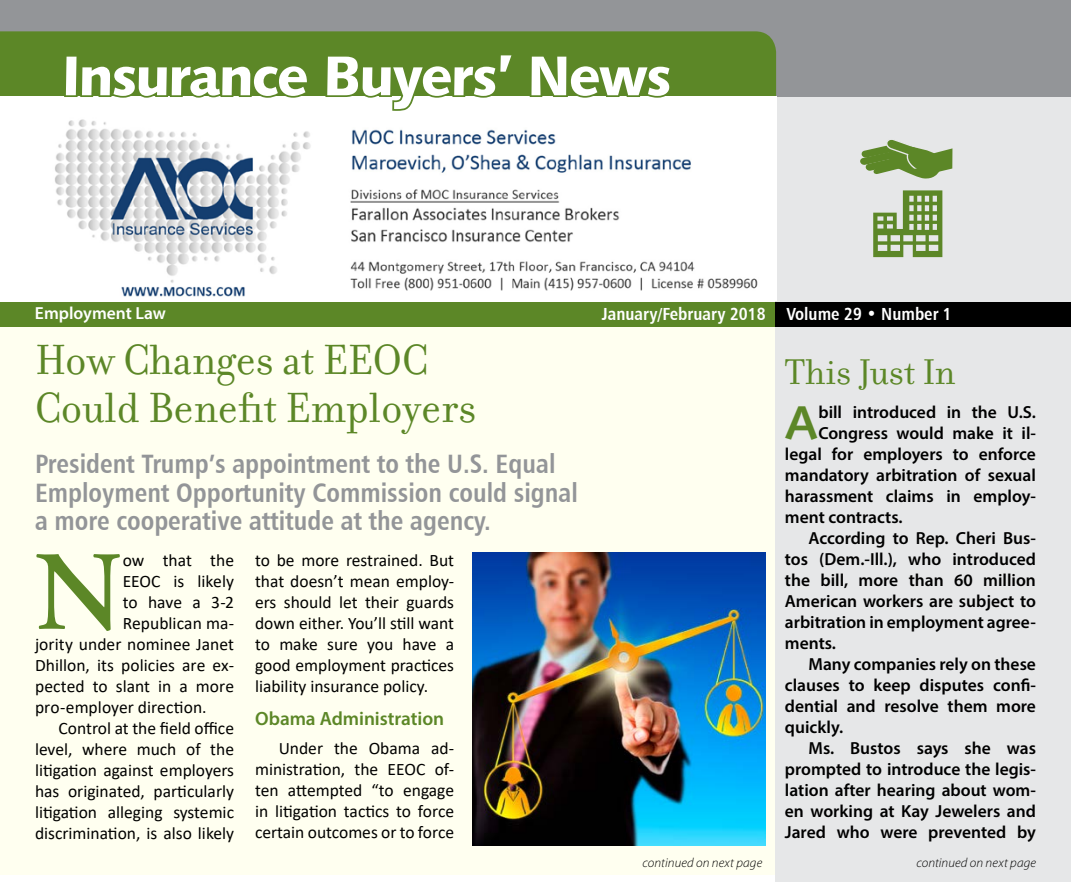
<style>
.page{position:relative;width:1071px;height:882px;background:#fff}
.page>*{position:absolute;margin:0;border:0;box-sizing:border-box;transform-origin:0 0}
.t1{font:600 112.52px "Adobe Garamond Pro";color:#5c8727}
.t2{font:56px "Humanist 531 BT Black A";letter-spacing:-.03em;color:#fff}
.t3{font:47.43px "Humanist 531 BT Bold A";color:#5c8727}
.t4{font:45.5px/47.2px "Filosofia";color:#5c8727}
.t5{font:38.5px "Filosofia";color:#5c8727}
.t6{font:26.6px/28.3px "Humanist 777 BT Bold Condensed B";color:#939598}
.t7{font:600 19.25px "Myriad Pro";letter-spacing:-.005em;color:#5c8727}
.t8{font:17.5px/21px "Calibri";color:#000;text-align:justify}
.t9{font:600 17.5px "Myriad Pro";color:#000}
.t10{font:17.5px "Humanist 777 BT Bold Condensed B";color:#fff}
.t11{font:600 17.5px "Myriad Pro";color:#fff}
.t12{font:italic 300 13.12px "Myriad Pro";letter-spacing:.01em;color:#000}
</style>
<div class="page">
<div style="left:1px;top:306px;width:1070px;height:569px;background:#fffff0"></div>
<div style="left:776px;top:75px;width:295px;height:807px;background:#e6e7e8"></div>
<div style="left:0;top:0;width:1071px;height:96px;background:#939598"></div>
<div style="left:0;top:31px;width:776px;height:65px;background:#5c8727"></div>
<svg style="left:860px;top:140px;width:92px;height:39px"></svg>
<svg style="left:873px;top:190px;width:69px;height:67px"></svg>
<div style="left:0;top:303px;width:776px;height:24px;background:#5c8727"></div>
<div style="left:776px;top:303px;width:295px;height:24px;background:#000"></div>
<div style="left:62px;top:53px;width:248px;height:45px;background:#5c8727"></div>
<svg style="left:324px;top:52px;width:192px;height:59px"></svg>
<svg style="left:528px;top:43px;width:146px;height:260px"></svg>
<img style="left:472px;top:553px;width:294px;height:292px">
<img style="left:55px;top:115px;width:703px;height:185px">
<h2 class="t2" style="left:63px;top:40px;width:611px">Insurance Buyers’ News</h2>
<p class="t11" style="left:35px;top:302px;width:133px">Employment Law</p>
<p class="t10" style="left:602px;top:303px;width:352px">January/February 2018 Volume 29 • Number 1</p>
<h3 class="t5" style="left:785px;top:351px;width:172px">This Just In</h3>
<h3 class="t3" style="left:785px;top:393px;width:35px">A</h3>
<p class="t9" style="left:818px;top:401px;width:219px">bill introduced in the U.S.</p>
<h3 class="t4" style="left:35px;top:337px;width:443px">How Changes at EEOC<br>Could Benefit Employers</h3>
<h3 class="t6" style="left:35px;top:449px;width:544px">President Trump’s appointment to the U.S. Equal<br>Employment Opportunity Commission could signal a more cooperative attitude at the agency.</h3>
<h1 class="t1" style="left:35px;top:528px;width:89px">N</h1>
<p class="t8" style="left:123px;top:549px;width:113px">ow that the</p>
<p class="t9" style="left:818px;top:422px;width:219px">Congress would make it il-</p>
<p class="t9" style="left:785px;top:443px;width:253px">legal for employers to enforce</p>
<p class="t9" style="left:785px;top:464px;width:253px">mandatory arbitration of sexual</p>
<p class="t9" style="left:785px;top:485px;width:253px">harassment claims in employ-</p>
<p class="t9" style="left:785px;top:506px;width:119px">ment contracts.</p>
<p class="t9" style="left:809px;top:527px;width:229px">According to Rep. Cheri Bus-</p>
<p class="t9" style="left:785px;top:548px;width:253px">tos (Dem.-Ill.), who introduced</p>
<p class="t9" style="left:785px;top:569px;width:253px">the bill, more than 60 million</p>
<p class="t9" style="left:785px;top:590px;width:253px">American workers are subject to</p>
<p class="t9" style="left:785px;top:611px;width:253px">arbitration in employment agree-</p>
<p class="t9" style="left:785px;top:632px;width:53px">ments.</p>
<p class="t9" style="left:809px;top:653px;width:229px">Many companies rely on these</p>
<p class="t9" style="left:785px;top:674px;width:253px">clauses to keep disputes confi-</p>
<p class="t9" style="left:785px;top:695px;width:253px">dential and resolve them more</p>
<p class="t9" style="left:785px;top:716px;width:60px">quickly.</p>
<p class="t9" style="left:809px;top:737px;width:229px">Ms. Bustos says she was</p>
<p class="t9" style="left:785px;top:758px;width:253px">prompted to introduce the legis-</p>
<p class="t9" style="left:785px;top:779px;width:253px">lation after hearing about wom-</p>
<p class="t9" style="left:785px;top:800px;width:253px">en working at Kay Jewelers and</p>
<p class="t9" style="left:785px;top:821px;width:253px">Jared who were prevented by</p>
<p class="t8" style="left:255px;top:549px;width:201px">to be more restrained. But that doesn’t mean employ&shy;ers should let their guards down either. You’ll still want to make sure you have a good employment practices liability insurance policy.</p>
<p class="t7" style="left:255px;top:707px;width:191px">Obama Administration</p>
<p class="t8" style="left:255px;top:737px;width:201px;text-indent:24px">Under the Obama ad&shy;ministration, the EEOC of&shy;ten attempted “to engage in litigation tactics to force certain outcomes or to force</p>
<p class="t8" style="left:123px;top:570px;width:113px">EEOC is likely</p>
<p class="t8" style="left:123px;top:591px;width:113px">to have a 3-2</p>
<p class="t8" style="left:123px;top:612px;width:113px">Republican ma-</p>
<p class="t8" style="left:35px;top:633px;width:201px">jority under nominee Janet</p>
<p class="t8" style="left:35px;top:654px;width:201px">Dhillon, its policies are ex-</p>
<p class="t8" style="left:35px;top:675px;width:201px">pected to slant in a more</p>
<p class="t8" style="left:35px;top:696px;width:173px">pro-employer direction.</p>
<p class="t8" style="left:59px;top:717px;width:177px">Control at the field office</p>
<p class="t8" style="left:35px;top:738px;width:201px">level, where much of the</p>
<p class="t8" style="left:35px;top:759px;width:201px">litigation against employers</p>
<p class="t8" style="left:35px;top:780px;width:201px">has originated, particularly</p>
<p class="t8" style="left:35px;top:801px;width:201px">litigation alleging systemic</p>
<p class="t8" style="left:35px;top:822px;width:201px">discrimination, is also likely</p>
<p class="t12" style="left:643px;top:856px;width:121px">continued on next page</p>
<p class="t12" style="left:916px;top:856px;width:121px">continued on next page</p>
</div>
